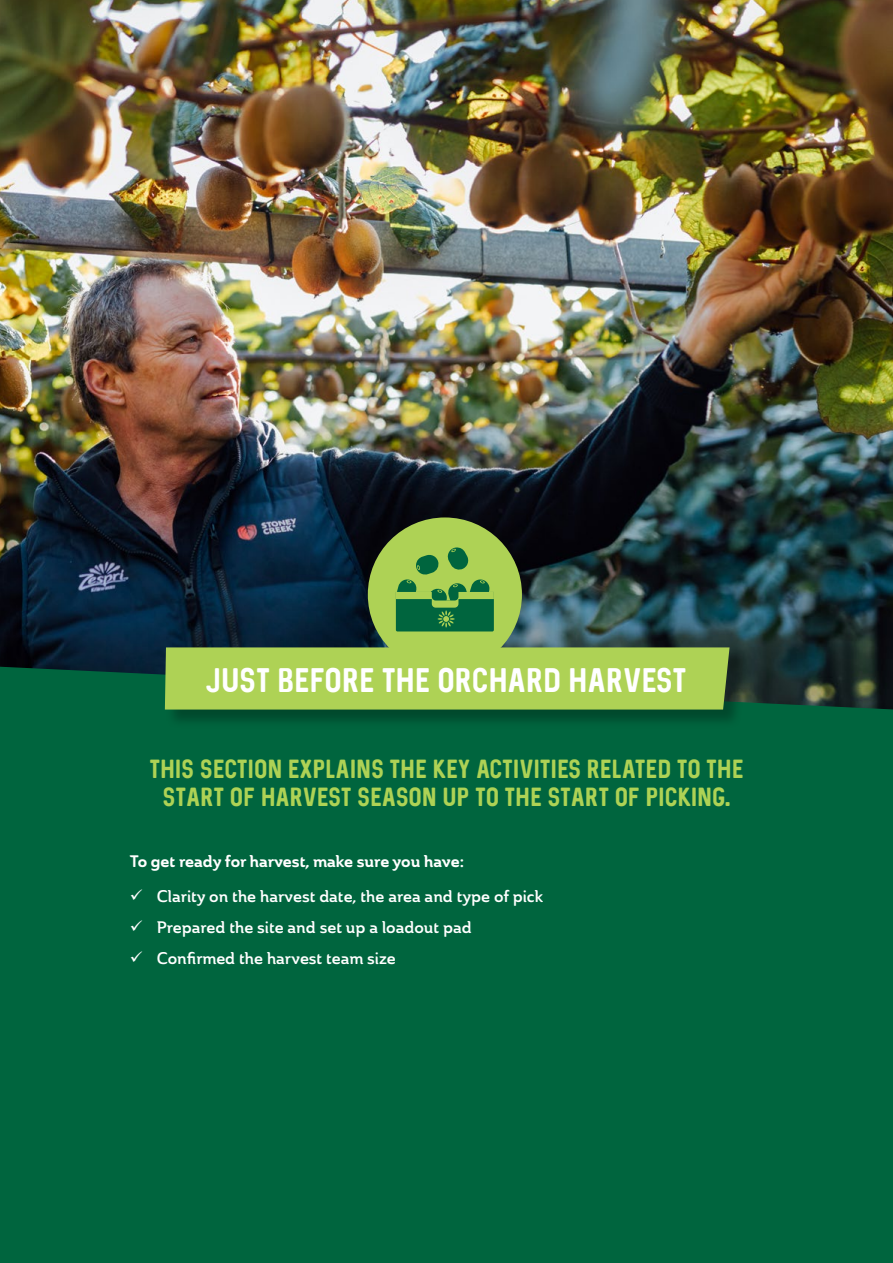
<style>
.page{position:relative;width:893px;height:1263px;background:#fff}
.page>*{position:absolute;margin:0;border:0;box-sizing:border-box;transform-origin:0 0}
.t1{font:27.3px "Sequel Neue";letter-spacing:-.01em;color:#fff}
.t2{font:21px/28.5px "Sequel Neue";letter-spacing:-.01em;color:#aed255;text-align:center}
.t3{font:16.5px/31px "Ainslie Nor Dem";color:#fff}
.t4{font:16.5px "Ainslie Nor Bol";color:#fff}
</style>
<div class="page">
<img style="left:0;top:0;width:893px;height:667px">
<div style="left:0;top:667px;width:893px;height:596px;background:#00653e"></div>
<div style="left:368px;top:517px;width:154px;height:155px;background:#aed255;border-radius:50%"></div>
<div style="left:166px;top:648px;width:582px;height:81px;background:#000;opacity:.28"></div>
<div style="left:165px;top:647px;width:564px;height:62px;background:#aed255"></div>
<svg style="left:396px;top:547px;width:98px;height:84px"></svg>
<svg style="left:131px;top:889px;width:11px;height:11px"></svg>
<svg style="left:131px;top:920px;width:11px;height:11px"></svg>
<svg style="left:131px;top:951px;width:11px;height:11px"></svg>
<h1 class="t1" style="left:205px;top:661px;width:483px">JUST BEFORE THE ORCHARD HARVEST</h1>
<p class="t2" style="left:149px;top:755px;width:596px">THIS SECTION EXPLAINS THE KEY ACTIVITIES RELATED TO THE<br>START OF HARVEST SEASON UP TO THE START OF PICKING.</p>
<p class="t4" style="left:130px;top:850px;width:336px">To get ready for harvest, make sure you have:</p>
<p class="t3" style="left:157px;top:881px;width:388px">Clarity on the harvest date, the area and type of pick<br>Prepared the site and set up a loadout pad<br>Confirmed the harvest team size</p>
</div>
